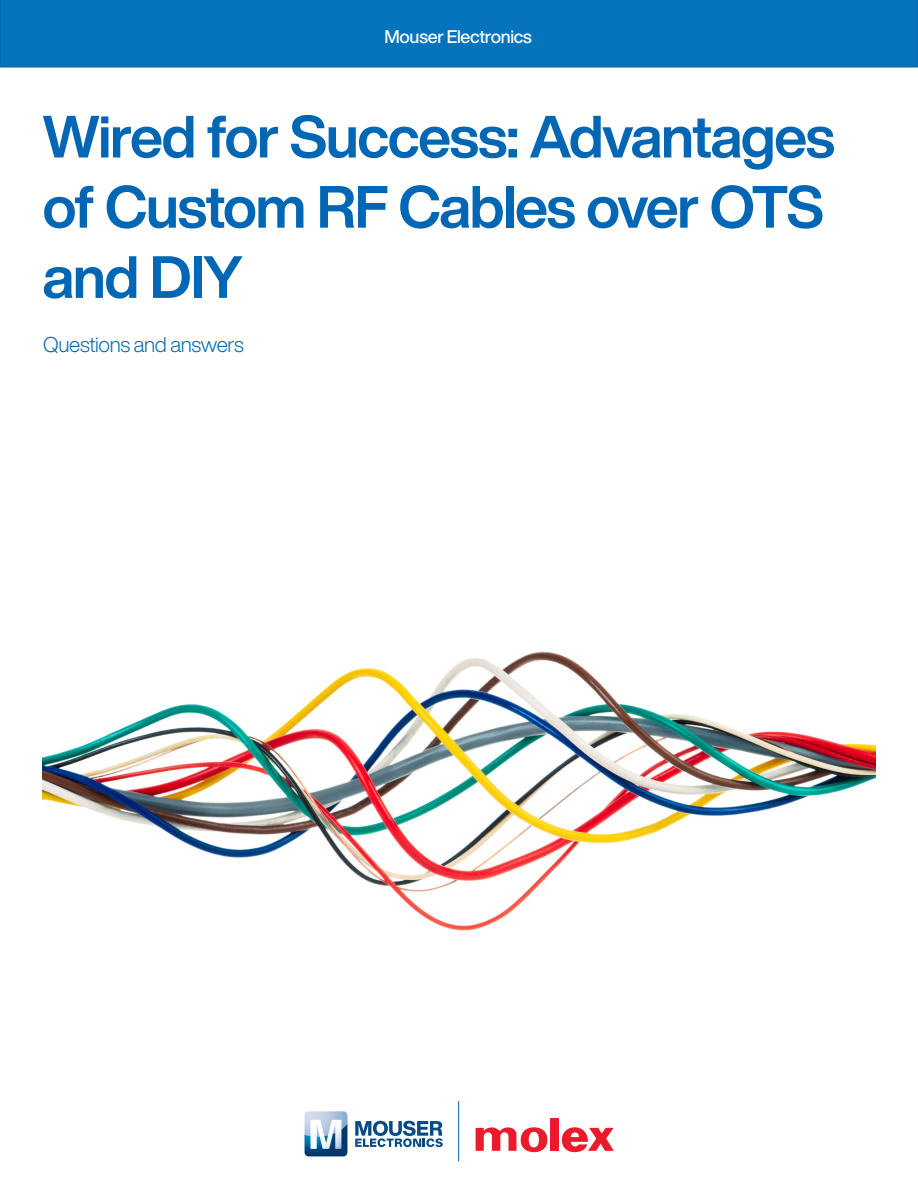
<style>
.page{position:relative;width:918px;height:1188px;background:#fff}
.page>*{position:absolute;margin:0;border:0;box-sizing:border-box;transform-origin:0 0}
.t1{font:700 58.5px/70.2px "Helvetica Now Display";letter-spacing:-.025em;color:#0166b3}
.Authors_name{font:300 21px "Helvetica Now Display";letter-spacing:-.02em;color:#0166b3}
.t2{font:500 18px "Helvetica Now Display";letter-spacing:-.02em;color:#fff}
</style>
<div class="page">
<div style="left:0;top:0;width:918px;height:68px;background:#0574bc"></div>
<svg style="left:305px;top:1111px;width:42px;height:45px"></svg>
<svg style="left:355px;top:1121px;width:88px;height:26px"></svg>
<hr style="left:458px;top:1101px;width:1px;height:60px;background:#0166b3">
<img style="left:43px;top:651px;width:832px;height:280px">
<div style="left:550px;top:1118px;width:9px;height:33px;background:#ec1b2b"></div>
<svg style="left:476px;top:1127px;width:71px;height:25px"></svg>
<svg style="left:562px;top:1127px;width:52px;height:25px"></svg>
<p class="t2" style="left:385px;top:24px;width:149px">Mouser Electronics</p>
<p class="t1" style="left:43px;top:102px;width:794px">Wired for Success: Advantages of Custom RF Cables over OTS and DIY</p>
<p class="Authors_name" style="left:43px;top:330px;width:202px">Questions and answers</p>
</div>
